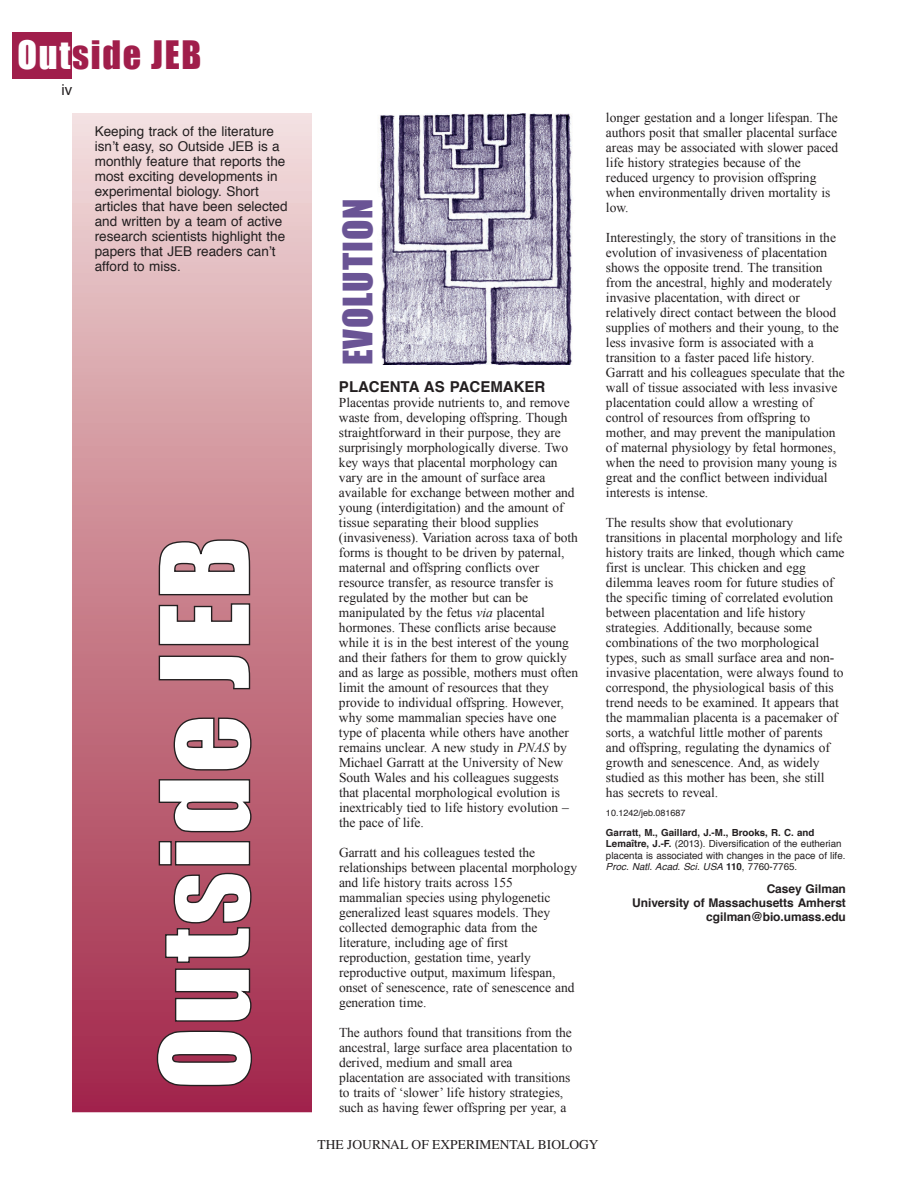
<style>
.page{position:relative;width:918px;height:1188px;background:#fff}
.page>*{position:absolute;margin:0;border:0;box-sizing:border-box;transform-origin:0 0}
.t1{font:114px "Impact";letter-spacing:.025em;color:#fff}
.t2{font:37.5px "Impact";letter-spacing:.025em;color:#6a5495}
.t3{font:36px "Impact";letter-spacing:.05em;color:#a01e4b}
.t4{font:700 15px "Helvetica";color:#231f20}
.t5{font:15px "Helvetica";color:#231f20}
.t6{font:13.5px/15px "Times New Roman";letter-spacing:-.005em;color:#231f20}
.t7{font:13.5px/15px "Helvetica";color:#231f20}
.t8{font:13.5px "Times";color:#231f20}
.t9{font:700 12px/14.2px "Helvetica";letter-spacing:-.005em;color:#231f20;text-align:right}
.t10{font:9.75px/11.2px "Helvetica";color:#231f20}
.t11{font:9px "Helvetica";color:#231f20}
.s1{color:#fff}
.s2{font-style:italic}
.s3{font-weight:700}
</style>
<div class="page">
<div style="left:72px;top:113px;width:240px;height:999px;background:linear-gradient(to bottom,#f1dcd8,#a02444)"></div>
<div style="left:12px;top:32px;width:60px;height:46px;background:#a01e4b"></div>
<img style="left:379px;top:113px;width:193px;height:252px">
<h3 class="t3" style="left:17px;top:33px;width:185px"><span class="s1">Out</span>side JEB</h3>
<p class="t5" style="left:61px;top:83px;width:12px">iv</p>
<p class="t7" style="left:95px;top:125px;width:194px">Keeping track of the literature isnʼt easy, so Outside JEB is a monthly feature that reports the most exciting developments in experimental biology. Short articles that have been selected and written by a team of active research scientists highlight the papers that JEB readers canʼt afford to miss.</p>
<h1 class="t1" style="left:135px;top:1090px;width:555px;rotate:-90deg">Outside JEB</h1>
<h2 class="t2" style="left:346px;top:365px;width:168px;rotate:-90deg">EVOLUTION</h2>
<p class="t4" style="left:339px;top:381px;width:208px">PLACENTA AS PACEMAKER</p>
<p class="t6" style="left:339px;top:395px;width:241px">Placentas provide nutrients to, and remove waste from, developing offspring. Though straightforward in their purpose, they are surprisingly morphologically diverse. Two key ways that placental morphology can vary are in the amount of surface area available for exchange between mother and young (interdigitation) and the amount of tissue separating their blood supplies (invasiveness). Variation across taxa of both forms is thought to be driven by paternal, maternal and offspring conflicts over resource transfer, as resource transfer is regulated by the mother but can be manipulated by the fetus <span class="s2">via</span> placental hormones. These conflicts arise because while it is in the best interest of the young and their fathers for them to grow quickly and as large as possible, mothers must often limit the amount of resources that they provide to individual offspring. However, why some mammalian species have one type of placenta while others have another remains unclear. A new study in <span class="s2">PNAS</span> by Michael Garratt at the University of New South Wales and his colleagues suggests that placental morphological evolution is inextricably tied to life history evolution – the pace of life.</p>
<p class="t6" style="left:339px;top:845px;width:240px">Garratt and his colleagues tested the relationships between placental morphology and life history traits across 155 mammalian species using phylogenetic generalized least squares models. They collected demographic data from the literature, including age of first reproduction, gestation time, yearly reproductive output, maximum lifespan, onset of senescence, rate of senescence and generation time.</p>
<p class="t6" style="left:339px;top:1025px;width:235px">The authors found that transitions from the ancestral, large surface area placentation to derived, medium and small area placentation are associated with transitions to traits of ‘slower’ life history strategies, such as having fewer offspring per year, a</p>
<p class="t6" style="left:606px;top:110px;width:234px">longer gestation and a longer lifespan. The authors posit that smaller placental surface areas may be associated with slower paced life history strategies because of the reduced urgency to provision offspring when environmentally driven mortality is low.</p>
<p class="t6" style="left:606px;top:230px;width:240px">Interestingly, the story of transitions in the evolution of invasiveness of placentation shows the opposite trend. The transition from the ancestral, highly and moderately invasive placentation, with direct or relatively direct contact between the blood supplies of mothers and their young, to the less invasive form is associated with a transition to a faster paced life history.<br>Garratt and his colleagues speculate that the wall of tissue associated with less invasive placentation could allow a wresting of control of resources from offspring to mother, and may prevent the manipulation of maternal physiology by fetal hormones, when the need to provision many young is great and the conflict between individual interests is intense.</p>
<p class="t6" style="left:606px;top:515px;width:240px">The results show that evolutionary transitions in placental morphology and life history traits are linked, though which came first is unclear. This chicken and egg dilemma leaves room for future studies of the specific timing of correlated evolution between placentation and life history strategies. Additionally, because some combinations of the two morphological types, such as small surface area and non&shy;invasive placentation, were always found to correspond, the physiological basis of this trend needs to be examined. It appears that the mammalian placenta is a pacemaker of sorts, a watchful little mother of parents and offspring, regulating the dynamics of growth and senescence. And, as widely studied as this mother has been, she still has secrets to reveal.</p>
<p class="t11" style="left:606px;top:809px;width:81px">10.1242/jeb.081687</p>
<p class="t10" style="left:606px;top:828px;width:241px"><span class="s3">Garratt, M., Gaillard, J.-M., Brooks, R. C. and Lemaître, J.-F.</span> (2013). Diversification of the eutherian placenta is associated with changes in the pace of life.<br><span class="s2">Proc. Natl. Acad. Sci. USA</span> <span class="s3">110</span>, 7760-7765.</p>
<p class="t9" style="left:632px;top:882px;width:215px">Casey Gilman<br>University of Massachusetts Amherst cgilman@bio.umass.edu</p>
<p class="t8" style="left:318px;top:1137px;width:282px">THE JOURNAL OF EXPERIMENTAL BIOLOGY</p>
</div>
